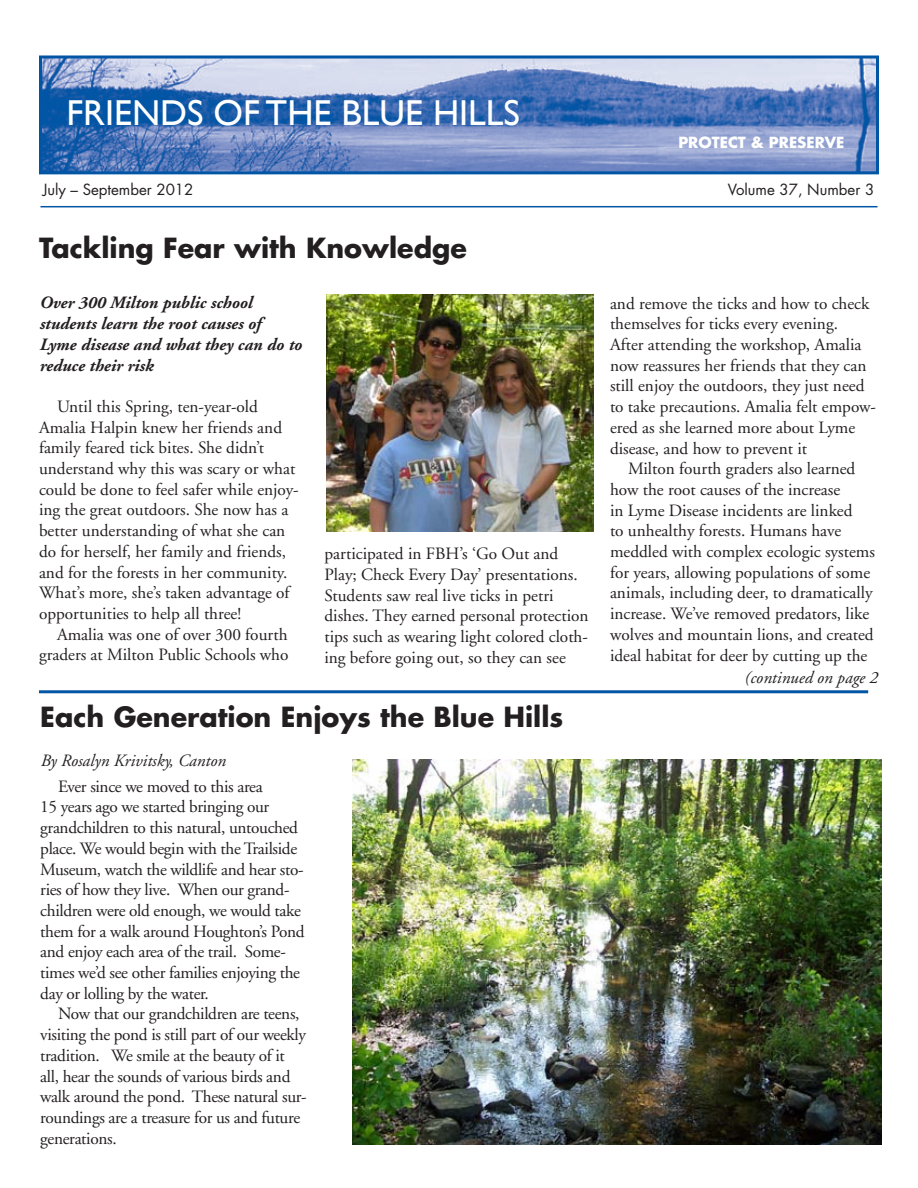
<style>
.page{position:relative;width:918px;height:1188px;background:#fff}
.page>*{position:absolute;margin:0;border:0;box-sizing:border-box;transform-origin:0 0}
.Heading_2{font:36px "Gill Sans";color:#fff}
.Heading_1{font:700 27px "Futura";color:#231f20}
.Body_Text{font:17.25px/20.7px "Adobe Garamond";color:#231f20}
.Body_Text-2{font:17.25px/20.7px "Adobe Garamond";letter-spacing:-.02em;color:#231f20}
.Body_Text-3{font:italic 700 17.25px/20.7px "Adobe Garamond";color:#231f20}
.Byline{font:italic 17.25px "Adobe Garamond";color:#231f20}
.Body_Text-4{font:italic 17.25px "Adobe Garamond";color:#231f20}
.Heading_3{font:15px "Futura";color:#231f20}
.Heading_3-2{font:700 15px "Futura";color:#fff}
</style>
<div class="page">
<img style="left:43px;top:60px;width:832px;height:110px">
<div style="left:39px;top:56px;width:840px;height:118px;border:3px solid #0155a5"></div>
<hr style="left:40px;top:206px;width:838px;height:1px;background:#0155a5">
<img style="left:326px;top:295px;width:268px;height:236px">
<img style="left:352px;top:759px;width:530px;height:385px">
<hr style="left:39px;top:690px;width:829px;height:3px;background:#0155a5">
<p class="Heading_2" style="left:66px;top:92px;width:455px">FRIENDS OF THE BLUE HILLS</p>
<p class="Heading_3-2" style="left:678px;top:132px;width:167px">PROTECT &amp; PRESERVE</p>
<p class="Heading_3" style="left:43px;top:179px;width:152px">July – September 2012</p>
<p class="Heading_3" style="left:728px;top:179px;width:148px">Volume 37, Number 3</p>
<p class="Heading_1" style="left:39px;top:229px;width:429px">Tackling Fear with Knowledge</p>
<p class="Body_Text-3" style="left:39px;top:293px;width:264px">Over 300 Milton public school students learn the root causes of<br>Lyme disease and what they can do to reduce their risk</p>
<p class="Body_Text" style="left:39px;top:397px;width:261px;text-indent:18px">Until this Spring, ten-year-old Amalia Halpin knew her friends and family feared tick bites. She didn’t understand why this was scary or what could be done to feel safer while enjoy&shy;ing the great outdoors. She now has a better understanding of what she can do for herself, her family and friends, and for the forests in her community.<br>What’s more, she’s taken advantage of opportunities to help all three!</p>
<p class="Body_Text" style="left:39px;top:624px;width:251px;text-align:right">Amalia was one of over 300 fourth graders at Milton Public Schools who</p>
<p class="Body_Text" style="left:324px;top:544px;width:266px">participated in FBH’s ‘Go Out and Play; Check Every Day’ presentations.<br>Students saw real live ticks in petri dishes. They earned personal protection tips such as wearing light colored cloth&shy;ing before going out, so they can see</p>
<p class="Heading_1" style="left:40px;top:698px;width:525px">Each Generation Enjoys the Blue Hills</p>
<p class="Byline" style="left:40px;top:751px;width:187px">By Rosalyn Krivitsky, Canton</p>
<p class="Body_Text-2" style="left:40px;top:776px;width:266px;text-indent:18px">Ever since we moved to this area<br>15 years ago we started bringing our grandchildren to this natural, untouched place. We would begin with the Trailside Museum, watch the wildlife and hear sto&shy;ries of how they live. When our grand&shy;children were old enough, we would take them for a walk around Houghton’s Pond and enjoy each area of the trail. Some&shy;times we’d see other families enjoying the day or lolling by the water.</p>
<p class="Body_Text-2" style="left:40px;top:1004px;width:268px;text-indent:18px">Now that our grandchildren are teens, visiting the pond is still part of our weekly tradition. We smile at the beauty of it all, hear the sounds of various birds and walk around the pond. These natural sur&shy;roundings are a treasure for us and future generations.</p>
<p class="Body_Text" style="left:610px;top:293px;width:268px">and remove the ticks and how to check themselves for ticks every evening.<br>After attending the workshop, Amalia now reassures her friends that they can still enjoy the outdoors, they just need to take precautions. Amalia felt empow&shy;ered as she learned more about Lyme disease, and how to prevent it</p>
<p class="Body_Text" style="left:610px;top:459px;width:266px;text-indent:18px">Milton fourth graders also learned how the root causes of the increase<br>in Lyme Disease incidents are linked<br>to unhealthy forests. Humans have meddled with complex ecologic systems for years, allowing populations of some animals, including deer, to dramatically increase. We’ve removed predators, like wolves and mountain lions, and created ideal habitat for deer by cutting up the</p>
<p class="Body_Text-4" style="left:744px;top:668px;width:135px">(continued on page 2</p>
</div>
